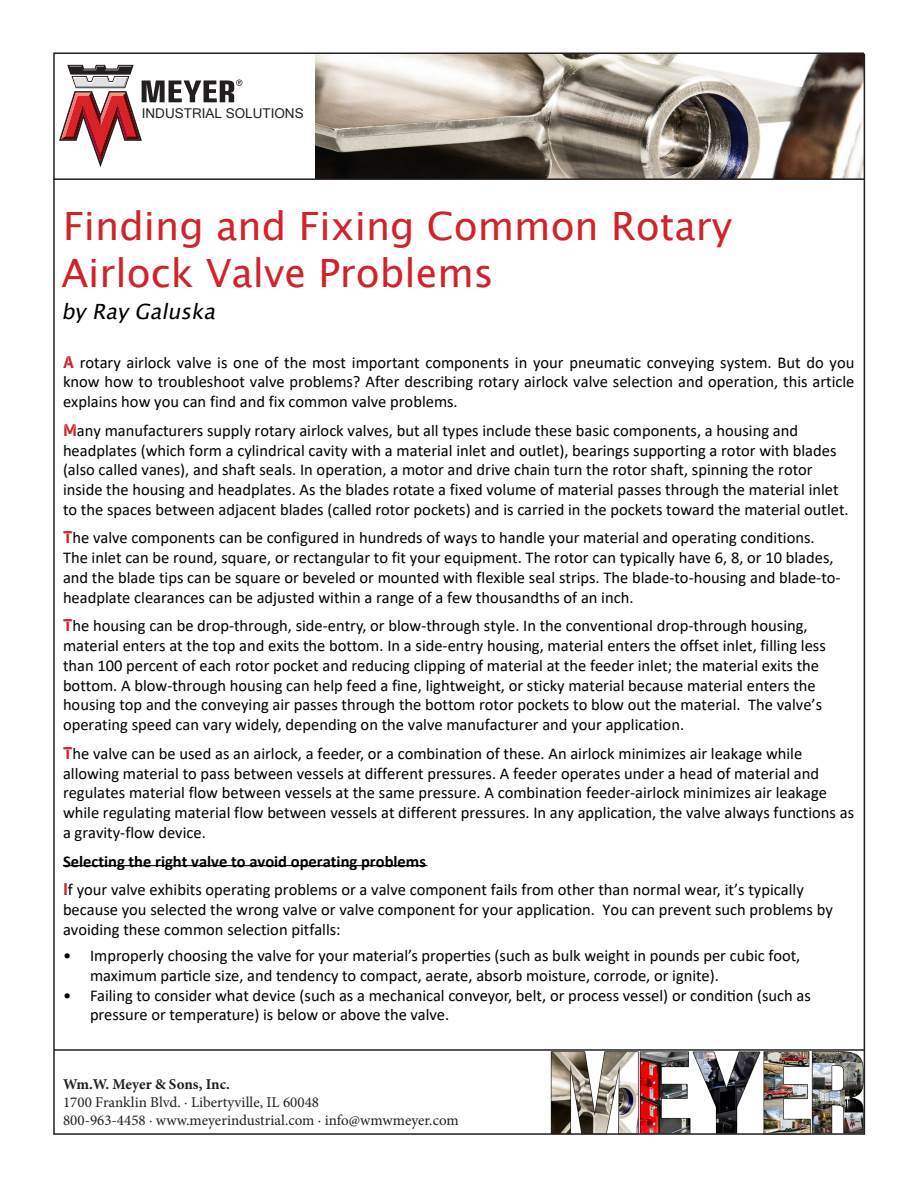
<style>
.page{position:relative;width:918px;height:1188px;background:#fff}
.page>*{position:absolute;margin:0;border:0;box-sizing:border-box;transform-origin:0 0}
.t1{font:39px/46.8px "Lucida Sans Unicode";color:#d1232a}
.t2{font:italic 21px "Lucida Sans Unicode";color:#000}
.t3{font:16.5px/19.8px "Calibri";color:#000}
.t4{font:15px/18px "Minion Pro";color:#231f20}
.t5{font:700 15px "Minion Pro";letter-spacing:-.005em;color:#231f20}
.t6{font:13.5px "Microsoft Sans Serif";color:#231f20}
.s1{font-family:"Industry Inc Stencil";color:#d1232a}
.s2{font-weight:700}
</style>
<div class="page">
<img style="left:316px;top:54px;width:548px;height:124px">
<svg style="left:59px;top:65px;width:183px;height:102px"></svg>
<hr style="left:864px;top:54px;width:1px;height:1081px;background:#231f20">
<hr style="left:53px;top:178px;width:811px;height:2px;background:#231f20">
<img style="left:550px;top:1051px;width:314px;height:82px">
<hr style="left:54px;top:1049px;width:810px;height:2px;background:#231f20">
<hr style="left:53px;top:1133px;width:811px;height:2px;background:#231f20">
<hr style="left:53px;top:54px;width:2px;height:1080px;background:#231f20">
<hr style="left:53px;top:52px;width:811px;height:2px;background:#231f20">
<hr style="left:63px;top:865px;width:365px;height:1px;background:#000">
<p class="t6" style="left:142px;top:105px;width:163px">INDUSTRIAL SOLUTIONS</p>
<p class="t1" style="left:61px;top:203px;width:672px">Finding and Fixing Common Rotary<br>Airlock Valve Problems</p>
<p class="t2" style="left:61px;top:295px;width:161px">by Ray Galuska</p>
<p class="t3" style="left:63px;top:352px;width:793px;text-align:justify"><span class="s1">A</span> rotary airlock valve is one of the most important components in your pneumatic conveying system. But do you know how to troubleshoot valve problems? After describing rotary airlock valve selection and operation, this article explains how you can find and fix common valve problems.</p>
<p class="t3" style="left:63px;top:420px;width:787px"><span class="s1">M</span>any manufacturers supply rotary airlock valves, but all types include these basic components, a housing and headplates (which form a cylindrical cavity with a material inlet and outlet), bearings supporting a rotor with blades (also called vanes), and shaft seals. In operation, a motor and drive chain turn the rotor shaft, spinning the rotor inside the housing and headplates. As the blades rotate a fixed volume of material passes through the material inlet to the spaces between adjacent blades (called rotor pockets) and is carried in the pockets toward the material outlet.</p>
<p class="t3" style="left:63px;top:528px;width:779px"><span class="s1">T</span>he valve components can be configured in hundreds of ways to handle your material and operating conditions.<br>The inlet can be round, square, or rectangular to fit your equipment. The rotor can typically have 6, 8, or 10 blades, and the blade tips can be square or beveled or mounted with flexible seal strips. The blade-to-housing and blade-to&shy;headplate clearances can be adjusted within a range of a few thousandths of an inch.</p>
<p class="t3" style="left:63px;top:616px;width:764px"><span class="s1">T</span>he housing can be drop-through, side-entry, or blow-through style. In the conventional drop-through housing, material enters at the top and exits the bottom. In a side-entry housing, material enters the offset inlet, filling less than 100 percent of each rotor pocket and reducing clipping of material at the feeder inlet; the material exits the bottom. A blow-through housing can help feed a fine, lightweight, or sticky material because material enters the housing top and the conveying air passes through the bottom rotor pockets to blow out the material. The valve’s operating speed can vary widely, depending on the valve manufacturer and your application.</p>
<p class="t3" style="left:63px;top:743px;width:793px"><span class="s1">T</span>he valve can be used as an airlock, a feeder, or a combination of these. An airlock minimizes air leakage while allowing material to pass between vessels at different pressures. A feeder operates under a head of material and regulates material flow between vessels at the same pressure. A combination feeder-airlock minimizes air leakage while regulating material flow between vessels at different pressures. In any application, the valve always functions as a gravity-flow device.</p>
<p class="t3" style="left:63px;top:846px;width:742px;line-height:28.8px"><span class="s2">Selecting the right valve to avoid operating problems<br></span><span class="s1">I</span>f your valve exhibits operating problems or a valve component fails from other than normal wear, it’s typically</p>
<p class="t3" style="left:63px;top:899px;width:771px">because you selected the wrong valve or valve component for your application. You can prevent such problems by avoiding these common selection pitfalls:</p>
<p class="t3" style="left:90px;top:945px;width:712px;text-indent:-27px">• Improperly choosing the valve for your material’s properties (such as bulk weight in pounds per cubic foot, maximum particle size, and tendency to compact, aerate, absorb moisture, corrode, or ignite).</p>
<p class="t3" style="left:90px;top:985px;width:722px;text-indent:-27px">• Failing to consider what device (such as a mechanical conveyor, belt, or process vessel) or condition (such as pressure or temperature) is below or above the valve.</p>
<p class="t5" style="left:63px;top:1074px;width:168px">Wm.W. Meyer &amp; Sons, Inc.</p>
<p class="t4" style="left:63px;top:1093px;width:397px">1700 Franklin Blvd. ∙ Libertyville, IL 60048<br>800-963-4458 ∙ www.meyerindustrial.com ∙ info@wmwmeyer.com</p>
</div>
